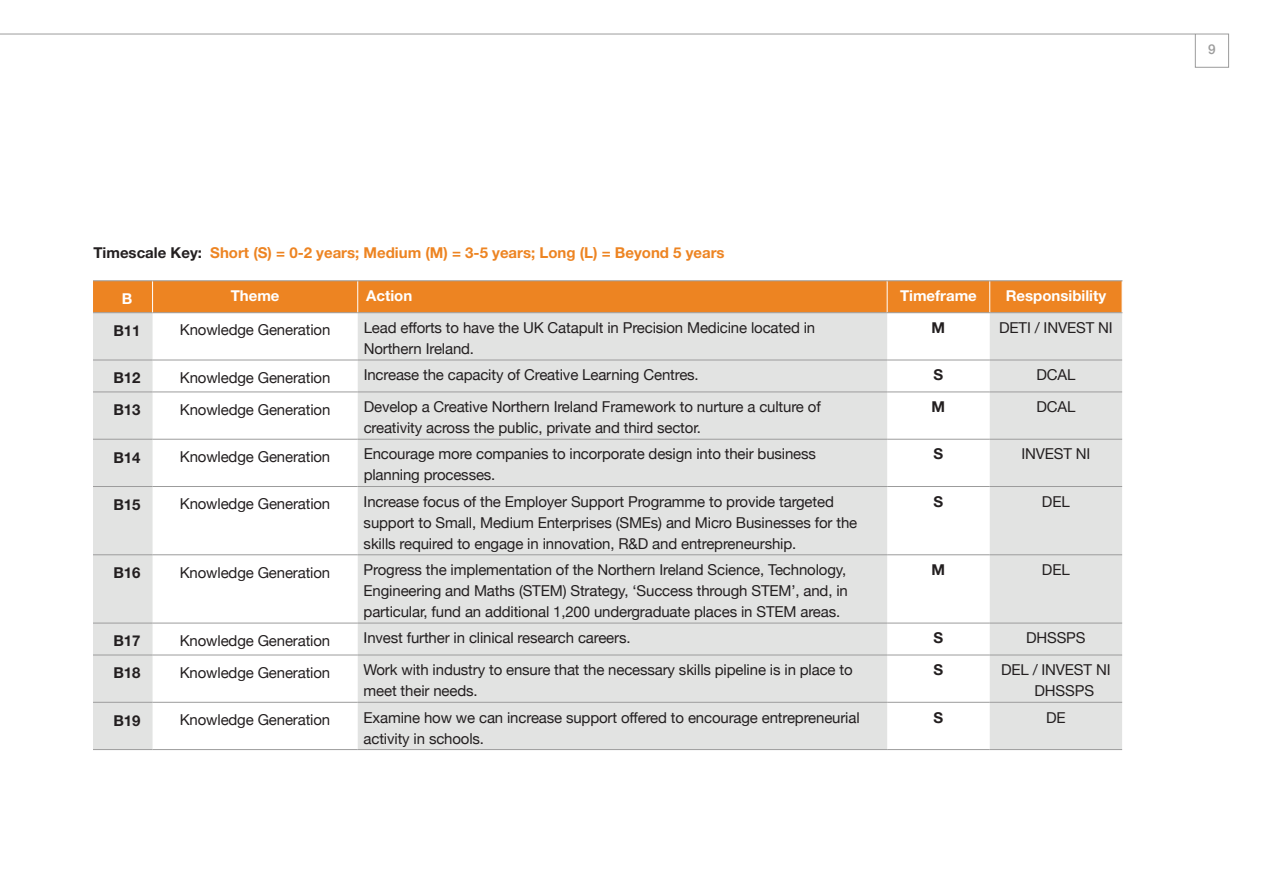
<style>
.page{position:relative;width:1263px;height:893px;background:#fff}
.page>*{position:absolute;margin:0;border:0;box-sizing:border-box;transform-origin:0 0}
.t1{font:15px/21px "Helvetica Neue";letter-spacing:-.01em;color:#231f20}
.t2{font:700 15px "Helvetica Neue";color:#ed8422}
.t3{font:700 15px "Helvetica Neue";letter-spacing:-.01em;color:#231f20}
.t4{font:700 15px "Helvetica Neue";color:#fff}
.t5{font:500 13.5px "Helvetica Neue";color:#9c9c9c}
.s1{color:#231f20}
</style>
<div class="page">
<div style="left:1195px;top:34px;width:34px;height:34px;border:1px solid #9c9c9c"></div>
<hr style="left:0;top:34px;width:1195px;height:1px;background:#9c9c9c">
<div style="left:93px;top:281px;width:1029px;height:31px;background:#ed8422"></div>
<svg style="left:93px;top:313px;width:1029px;height:436px;fill:#e2e3e2"></svg>
<hr style="left:93px;top:312px;width:60px;height:1px;background:#9c9c9c">
<hr style="left:153px;top:312px;width:205px;height:1px;background:#9c9c9c">
<hr style="left:93px;top:360px;width:60px;height:1px;background:#9c9c9c">
<hr style="left:153px;top:360px;width:205px;height:1px;background:#9c9c9c">
<hr style="left:93px;top:392px;width:60px;height:1px;background:#9c9c9c">
<hr style="left:153px;top:392px;width:205px;height:1px;background:#9c9c9c">
<hr style="left:93px;top:439px;width:60px;height:1px;background:#9c9c9c">
<hr style="left:153px;top:439px;width:205px;height:1px;background:#9c9c9c">
<hr style="left:93px;top:486px;width:60px;height:1px;background:#9c9c9c">
<hr style="left:153px;top:486px;width:205px;height:1px;background:#9c9c9c">
<hr style="left:93px;top:554px;width:60px;height:1px;background:#9c9c9c">
<hr style="left:153px;top:554px;width:205px;height:1px;background:#9c9c9c">
<hr style="left:93px;top:623px;width:60px;height:1px;background:#9c9c9c">
<hr style="left:153px;top:623px;width:205px;height:1px;background:#9c9c9c">
<hr style="left:93px;top:655px;width:60px;height:1px;background:#9c9c9c">
<hr style="left:153px;top:655px;width:205px;height:1px;background:#9c9c9c">
<hr style="left:93px;top:702px;width:60px;height:1px;background:#9c9c9c">
<hr style="left:153px;top:702px;width:205px;height:1px;background:#9c9c9c">
<hr style="left:93px;top:749px;width:60px;height:1px;background:#9c9c9c">
<hr style="left:153px;top:749px;width:205px;height:1px;background:#9c9c9c">
<hr style="left:152px;top:281px;width:1px;height:31px;background:#fff">
<hr style="left:990px;top:312px;width:132px;height:1px;background:#9c9c9c">
<hr style="left:357px;top:281px;width:1px;height:31px;background:#fff">
<hr style="left:990px;top:360px;width:132px;height:1px;background:#9c9c9c">
<hr style="left:990px;top:392px;width:132px;height:1px;background:#9c9c9c">
<hr style="left:990px;top:439px;width:132px;height:1px;background:#9c9c9c">
<hr style="left:990px;top:486px;width:132px;height:1px;background:#9c9c9c">
<hr style="left:990px;top:554px;width:132px;height:1px;background:#9c9c9c">
<hr style="left:990px;top:623px;width:132px;height:1px;background:#9c9c9c">
<hr style="left:990px;top:655px;width:132px;height:1px;background:#9c9c9c">
<hr style="left:990px;top:702px;width:132px;height:1px;background:#9c9c9c">
<hr style="left:990px;top:749px;width:132px;height:1px;background:#9c9c9c">
<hr style="left:358px;top:280px;width:529px;height:1px;background:#9c9c9c">
<hr style="left:358px;top:312px;width:529px;height:1px;background:#9c9c9c">
<hr style="left:358px;top:360px;width:529px;height:1px;background:#9c9c9c">
<hr style="left:358px;top:392px;width:529px;height:1px;background:#9c9c9c">
<hr style="left:358px;top:439px;width:529px;height:1px;background:#9c9c9c">
<hr style="left:358px;top:486px;width:529px;height:1px;background:#9c9c9c">
<hr style="left:358px;top:554px;width:529px;height:1px;background:#9c9c9c">
<hr style="left:358px;top:623px;width:529px;height:1px;background:#9c9c9c">
<hr style="left:358px;top:655px;width:529px;height:1px;background:#9c9c9c">
<hr style="left:358px;top:702px;width:529px;height:1px;background:#9c9c9c">
<hr style="left:358px;top:749px;width:529px;height:1px;background:#9c9c9c">
<hr style="left:887px;top:360px;width:103px;height:1px;background:#9c9c9c">
<hr style="left:887px;top:392px;width:103px;height:1px;background:#9c9c9c">
<hr style="left:887px;top:439px;width:103px;height:1px;background:#9c9c9c">
<hr style="left:887px;top:486px;width:103px;height:1px;background:#9c9c9c">
<hr style="left:887px;top:554px;width:103px;height:1px;background:#9c9c9c">
<hr style="left:887px;top:623px;width:103px;height:1px;background:#9c9c9c">
<hr style="left:887px;top:655px;width:103px;height:1px;background:#9c9c9c">
<hr style="left:887px;top:702px;width:103px;height:1px;background:#9c9c9c">
<hr style="left:887px;top:749px;width:103px;height:1px;background:#9c9c9c">
<hr style="left:887px;top:281px;width:1px;height:31px;background:#fff">
<hr style="left:989px;top:281px;width:1px;height:31px;background:#fff">
<hr style="left:887px;top:312px;width:103px;height:1px;background:#9c9c9c">
<hr style="left:93px;top:280px;width:60px;height:1px;background:#9c9c9c">
<hr style="left:153px;top:280px;width:205px;height:1px;background:#9c9c9c">
<hr style="left:887px;top:280px;width:103px;height:1px;background:#9c9c9c">
<hr style="left:990px;top:280px;width:132px;height:1px;background:#9c9c9c">
<p class="t2" style="left:93px;top:243px;width:633px"><span class="s1">Timescale Key:</span> Short (S) = 0-2 years; Medium (M) = 3-5 years; Long (L) = Beyond 5 years</p>
<p class="t4" style="left:122px;top:290px;width:12px">B</p>
<p class="t4" style="left:231px;top:286px;width:50px">Theme</p>
<p class="t4" style="left:366px;top:286px;width:48px">Action</p>
<p class="t4" style="left:900px;top:286px;width:78px">Timeframe</p>
<p class="t4" style="left:1006px;top:286px;width:102px">Responsibility</p>
<p class="t3" style="left:114px;top:321px;width:28px">B11</p>
<p class="t1" style="left:180px;top:320px;width:152px">Knowledge Generation</p>
<p class="t1" style="left:364px;top:318px;width:453px">Lead efforts to have the UK Catapult in Precision Medicine located in<br>Northern Ireland.</p>
<p class="t3" style="left:932px;top:318px;width:15px">M</p>
<p class="t1" style="left:999px;top:318px;width:115px">DETI / INVEST NI</p>
<p class="t3" style="left:114px;top:369px;width:28px">B12</p>
<p class="t1" style="left:180px;top:368px;width:152px">Knowledge Generation</p>
<p class="t1" style="left:364px;top:365px;width:337px">Increase the capacity of Creative Learning Centres.</p>
<p class="t3" style="left:933px;top:366px;width:11px">S</p>
<p class="t1" style="left:1036px;top:365px;width:40px">DCAL</p>
<p class="t3" style="left:114px;top:401px;width:28px">B13</p>
<p class="t1" style="left:180px;top:400px;width:152px">Knowledge Generation</p>
<p class="t1" style="left:364px;top:397px;width:459px">Develop a Creative Northern Ireland Framework to nurture a culture of creativity across the public, private and third sector.</p>
<p class="t3" style="left:931px;top:397px;width:15px">M</p>
<p class="t1" style="left:1036px;top:397px;width:40px">DCAL</p>
<p class="t3" style="left:113px;top:448px;width:28px">B14</p>
<p class="t1" style="left:180px;top:447px;width:152px">Knowledge Generation</p>
<p class="t1" style="left:364px;top:444px;width:454px">Encourage more companies to incorporate design into their business planning processes.</p>
<p class="t3" style="left:933px;top:445px;width:11px">S</p>
<p class="t1" style="left:1021px;top:444px;width:71px">INVEST NI</p>
<p class="t3" style="left:113px;top:495px;width:28px">B15</p>
<p class="t1" style="left:180px;top:494px;width:152px">Knowledge Generation</p>
<p class="t1" style="left:364px;top:492px;width:495px">Increase focus of the Employer Support Programme to provide targeted support to Small, Medium Enterprises (SMEs) and Micro Businesses for the skills required to engage in innovation, R&amp;D and entrepreneurship.</p>
<p class="t3" style="left:933px;top:492px;width:11px">S</p>
<p class="t1" style="left:1042px;top:492px;width:29px">DEL</p>
<p class="t3" style="left:113px;top:564px;width:28px">B16</p>
<p class="t1" style="left:180px;top:563px;width:152px">Knowledge Generation</p>
<p class="t1" style="left:364px;top:560px;width:486px;text-align:justify">Progress the implementation of the Northern Ireland Science, Technology, Engineering and Maths (STEM) Strategy, ‘Success through STEM’, and, in particular, fund an additional 1,200 undergraduate places in STEM areas.</p>
<p class="t3" style="left:931px;top:560px;width:15px">M</p>
<p class="t1" style="left:1042px;top:560px;width:29px">DEL</p>
<p class="t3" style="left:113px;top:632px;width:28px">B17</p>
<p class="t1" style="left:180px;top:631px;width:152px">Knowledge Generation</p>
<p class="t1" style="left:364px;top:628px;width:268px">Invest further in clinical research careers.</p>
<p class="t3" style="left:933px;top:629px;width:11px">S</p>
<p class="t1" style="left:1026px;top:628px;width:61px">DHSSPS</p>
<p class="t3" style="left:113px;top:664px;width:28px">B18</p>
<p class="t1" style="left:180px;top:663px;width:152px">Knowledge Generation</p>
<p class="t1" style="left:364px;top:660px;width:491px">Work with industry to ensure that the necessary skills pipeline is in place to meet their needs.</p>
<p class="t3" style="left:933px;top:661px;width:11px">S</p>
<p class="t1" style="left:1034px;top:660px;width:78px;text-indent:-34px">DEL / INVEST NI<br>DHSSPS</p>
<p class="t3" style="left:113px;top:711px;width:28px">B19</p>
<p class="t1" style="left:180px;top:710px;width:152px">Knowledge Generation</p>
<p class="t1" style="left:364px;top:708px;width:498px">Examine how we can increase support offered to encourage entrepreneurial activity in schools.</p>
<p class="t3" style="left:933px;top:708px;width:11px">S</p>
<p class="t1" style="left:1046px;top:708px;width:21px">DE</p>
<p class="t5" style="left:1208px;top:38px;width:9px">9</p>
</div>
